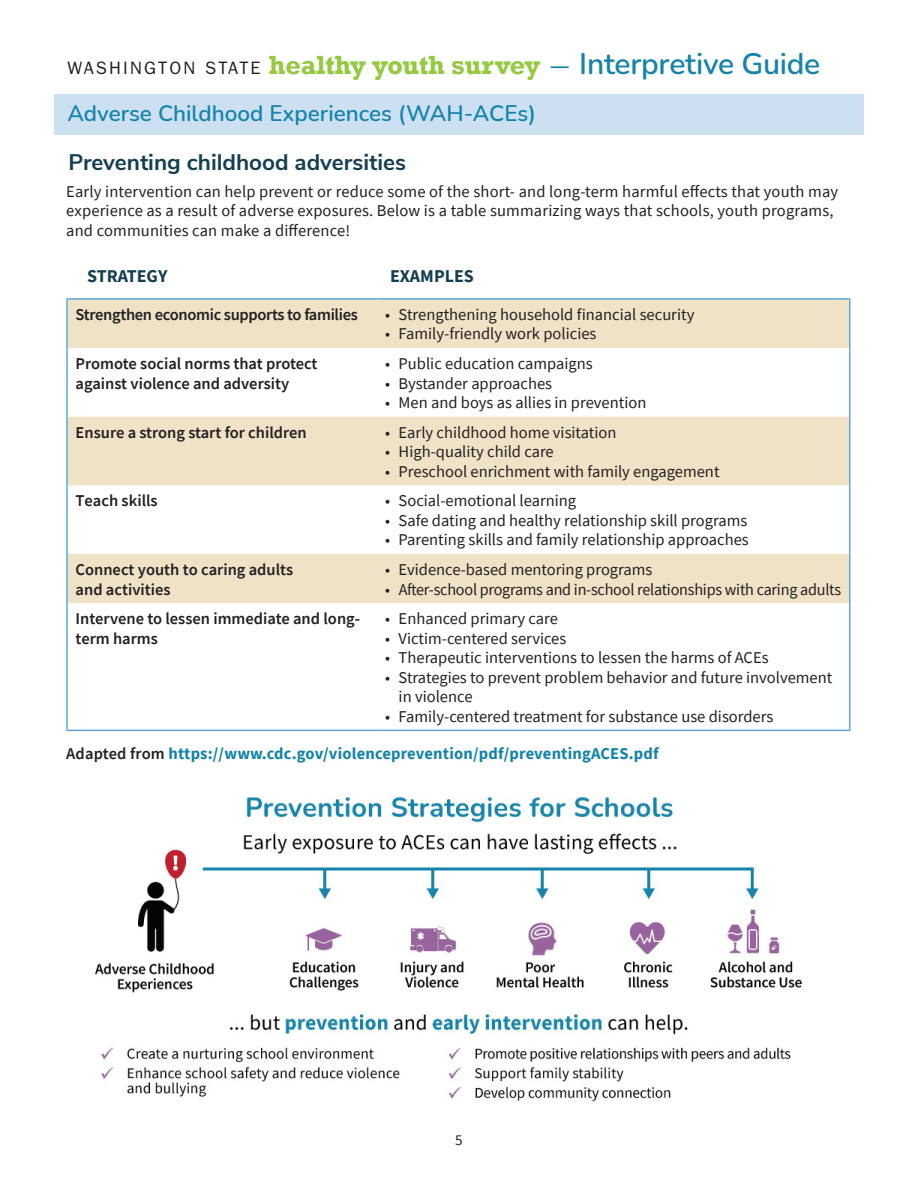
<style>
.page{position:relative;width:918px;height:1188px;background:#fff}
.page>*{position:absolute;margin:0;border:0;box-sizing:border-box;transform-origin:0 0}
.t1{font:700 27px "Rockwell";letter-spacing:-.01em;color:#94c941}
.t2{font:600 22.5px "Nunito";color:#1583aa}
.t3{font:700 22.5px "Nunito Sans";color:#153f51}
.t4{font:700 18px "Source Sans Pro";color:#153f51}
.t5{font:16.5px/19.5px "Source Sans Pro";color:#231f20}
.t6{font:600 16.5px/19.5px "Source Sans Pro";color:#231f20}
.t7{font:700 16.5px "Source Sans Pro";letter-spacing:.01em;color:#1583aa}
.t8{font:600 16.5px "Source Sans Pro";letter-spacing:-.02em;color:#231f20}
.t9{font:15px "Source Sans Pro";color:#231f20}
.s1{font-family:"ITC Franklin Gothic Std";font-weight:400;font-size:18px;color:#231f20}
.s2{font-family:"Franklin Gothic";font-weight:400;color:#1583aa}
.s3{font-family:"Nunito";font-weight:600;font-size:30px;color:#1583aa}
.s4{font-weight:600;color:#231f20}
</style>
<div class="page">
<div style="left:54px;top:94px;width:810px;height:41px;background:#cce0f2"></div>
<svg style="left:68px;top:300px;width:781px;height:303px;fill:#efe2c6"></svg>
<hr style="left:66px;top:298px;width:311px;height:2px;background:#5da7db">
<hr style="left:66px;top:300px;width:2px;height:48px;background:#5da7db">
<hr style="left:377px;top:298px;width:474px;height:2px;background:#5da7db">
<hr style="left:849px;top:300px;width:1px;height:48px;background:#5da7db">
<hr style="left:66px;top:348px;width:2px;height:69px;background:#5da7db">
<hr style="left:849px;top:348px;width:1px;height:69px;background:#5da7db">
<hr style="left:66px;top:417px;width:2px;height:68px;background:#5da7db">
<hr style="left:849px;top:417px;width:1px;height:68px;background:#5da7db">
<hr style="left:66px;top:485px;width:2px;height:69px;background:#5da7db">
<hr style="left:849px;top:485px;width:1px;height:69px;background:#5da7db">
<hr style="left:66px;top:554px;width:2px;height:49px;background:#5da7db">
<hr style="left:849px;top:554px;width:1px;height:49px;background:#5da7db">
<hr style="left:66px;top:603px;width:2px;height:127px;background:#5da7db">
<hr style="left:849px;top:603px;width:1px;height:127px;background:#5da7db">
<hr style="left:66px;top:730px;width:311px;height:1px;background:#5da7db">
<hr style="left:377px;top:730px;width:474px;height:1px;background:#5da7db">
<img style="left:95px;top:795px;width:707px;height:307px">
<h1 class="t1" style="left:68px;top:49px;width:754px"><span class="s1">WASHINGTON STATE</span> healthy youth survey <span class="s2">―</span> <span class="s3">Interpretive Guide</span></h1>
<h2 class="t2" style="left:68px;top:98px;width:470px">Adverse Childhood Experiences (WAH-ACEs)</h2>
<h2 class="t3" style="left:68px;top:146px;width:339px">Preventing childhood adversities</h2>
<p class="t5" style="left:66px;top:181px;width:773px">Early intervention can help prevent or reduce some of the short- and long-term harmful effects that youth may experience as a result of adverse exposures. Below is a table summarizing ways that schools, youth programs, and communities can make a difference!</p>
<p class="t4" style="left:87px;top:264px;width:82px">STRATEGY</p>
<p class="t4" style="left:390px;top:264px;width:85px">EXAMPLES</p>
<p class="t8" style="left:76px;top:304px;width:284px">Strengthen economic supports to families</p>
<p class="t5" style="left:385px;top:305px;width:311px">• Strengthening household financial security</p>
<p class="t5" style="left:385px;top:324px;width:213px">• Family-friendly work policies</p>
<p class="t6" style="left:76px;top:354px;width:243px">Promote social norms that protect against violence and adversity</p>
<p class="t5" style="left:385px;top:354px;width:209px">• Public education campaigns</p>
<p class="t5" style="left:385px;top:373px;width:169px">• Bystander approaches</p>
<p class="t5" style="left:385px;top:393px;width:263px">• Men and boys as allies in prevention</p>
<p class="t6" style="left:76px;top:422px;width:233px">Ensure a strong start for children</p>
<p class="t5" style="left:385px;top:422px;width:233px">• Early childhood home visitation</p>
<p class="t5" style="left:385px;top:442px;width:170px">• High-quality child care</p>
<p class="t5" style="left:385px;top:461px;width:336px">• Preschool enrichment with family engagement</p>
<p class="t6" style="left:76px;top:491px;width:84px">Teach skills</p>
<p class="t5" style="left:385px;top:491px;width:193px">• Social-emotional learning</p>
<p class="t5" style="left:385px;top:511px;width:364px">• Safe dating and healthy relationship skill programs</p>
<p class="t5" style="left:385px;top:530px;width:365px">• Parenting skills and family relationship approaches</p>
<p class="t6" style="left:76px;top:560px;width:219px">Connect youth to caring adults and activities</p>
<p class="t5" style="left:385px;top:560px;width:269px">• Evidence-based mentoring programs</p>
<p class="t5" style="left:385px;top:579px;width:457px">• After-school programs and in-school relationships with caring adults</p>
<p class="t6" style="left:76px;top:609px;width:286px">Intervene to lessen immediate and long&shy;term harms</p>
<p class="t5" style="left:385px;top:609px;width:174px">• Enhanced primary care</p>
<p class="t5" style="left:385px;top:628px;width:183px">• Victim-centered services</p>
<p class="t5" style="left:385px;top:648px;width:385px">• Therapeutic interventions to lessen the harms of ACEs</p>
<p class="t5" style="left:399px;top:667px;width:435px;text-indent:-13px">• Strategies to prevent problem behavior and future involvement in violence</p>
<p class="t5" style="left:385px;top:706px;width:390px">• Family-centered treatment for substance use disorders</p>
<p class="t7" style="left:66px;top:742px;width:594px"><span class="s4">Adapted from</span> https://www.cdc.gov/violenceprevention/pdf/preventingACES.pdf</p>
<p class="t9" style="left:455px;top:1131px;width:9px">5</p>
</div>
